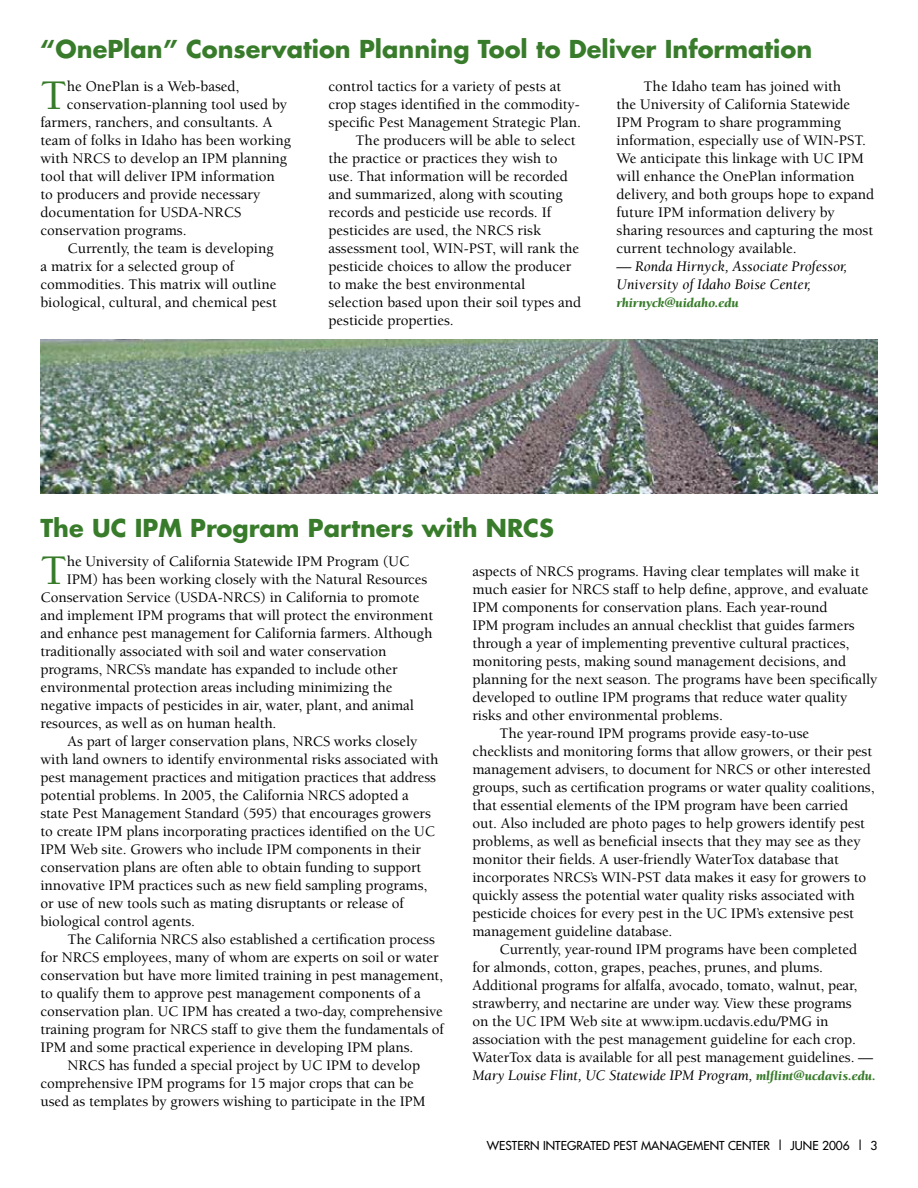
<style>
.page{position:relative;width:918px;height:1188px;background:#fff}
.page>*{position:absolute;margin:0;border:0;box-sizing:border-box;transform-origin:0 0}
.t1{font:500 43.35px "Berkeley";color:#387c2b}
.t2{font:700 24px "Futura";color:#387c2b}
.t3{font:500 15px/18px "Berkeley";letter-spacing:-.005em;color:#000}
.t4{font:italic 15px/18px "Berkeley";color:#000}
.t5{font:italic 900 13.5px "Berkeley";color:#387c2b}
.t6{font:12px "Futura";color:#000}
.s1{font-weight:900;font-size:13.5px;color:#387c2b}
</style>
<div class="page">
<img style="left:40px;top:340px;width:838px;height:153px">
<h2 class="t2" style="left:40px;top:33px;width:773px">“OnePlan” Conservation Planning Tool to Deliver Information</h2>
<p class="t3" style="left:328px;top:77px;width:234px">control tactics for a variety of pests at</p>
<p class="t3" style="left:328px;top:95px;width:253px">crop stages identified in the commodity-</p>
<p class="t3" style="left:328px;top:113px;width:254px">specific Pest Management Strategic Plan.</p>
<p class="t3" style="left:356px;top:131px;width:221px">The producers will be able to select</p>
<p class="t3" style="left:328px;top:149px;width:231px">the practice or practices they wish to</p>
<p class="t3" style="left:328px;top:167px;width:241px">use. That information will be recorded</p>
<p class="t3" style="left:328px;top:185px;width:236px">and summarized, along with scouting</p>
<p class="t3" style="left:328px;top:203px;width:224px">records and pesticide use records. If</p>
<p class="t3" style="left:328px;top:221px;width:214px">pesticides are used, the NRCS risk</p>
<p class="t3" style="left:328px;top:239px;width:252px">assessment tool, WIN-PST, will rank the</p>
<p class="t3" style="left:328px;top:257px;width:244px">pesticide choices to allow the producer</p>
<p class="t3" style="left:328px;top:275px;width:198px">to make the best environmental</p>
<p class="t3" style="left:328px;top:293px;width:254px">selection based upon their soil types and</p>
<p class="t3" style="left:328px;top:311px;width:127px">pesticide properties.</p>
<h1 class="t1" style="left:40px;top:72px;width:28px">T</h1>
<p class="t3" style="left:67px;top:77px;width:174px">he OnePlan is a Web-based,</p>
<p class="t3" style="left:616px;top:77px;width:259px;text-indent:27px">The Idaho team has joined with<br>the University of California Statewide IPM Program to share programming information, especially use of WIN-PST.<br>We anticipate this linkage with UC IPM will enhance the OnePlan information delivery, and both groups hope to expand future IPM information delivery by sharing resources and capturing the most current technology available.</p>
<p class="t4" style="left:616px;top:257px;width:232px">— Ronda Hirnyck, Associate Professor,<br>University of Idaho Boise Center,</p>
<p class="t5" style="left:616px;top:295px;width:124px">rhirnyck@uidaho.edu</p>
<p class="t3" style="left:67px;top:95px;width:222px">conservation-planning tool used by</p>
<p class="t3" style="left:40px;top:113px;width:233px">farmers, ranchers, and consultants. A</p>
<p class="t3" style="left:40px;top:131px;width:252px">team of folks in Idaho has been working</p>
<p class="t3" style="left:40px;top:149px;width:248px">with NRCS to develop an IPM planning</p>
<p class="t3" style="left:40px;top:167px;width:236px">tool that will deliver IPM information</p>
<p class="t3" style="left:40px;top:185px;width:221px">to producers and provide necessary</p>
<p class="t3" style="left:40px;top:203px;width:202px">documentation for USDA-NRCS</p>
<p class="t3" style="left:40px;top:221px;width:148px">conservation programs.</p>
<p class="t3" style="left:68px;top:239px;width:208px">Currently, the team is developing</p>
<p class="t3" style="left:40px;top:257px;width:195px">a matrix for a selected group of</p>
<p class="t3" style="left:40px;top:275px;width:237px">commodities. This matrix will outline</p>
<p class="t3" style="left:40px;top:293px;width:238px">biological, cultural, and chemical pest</p>
<h2 class="t2" style="left:40px;top:512px;width:515px">The UC IPM Program Partners with NRCS</h2>
<p class="t3" style="left:472px;top:562px;width:388px">aspects of NRCS programs. Having clear templates will make it</p>
<p class="t3" style="left:472px;top:580px;width:398px">much easier for NRCS staff to help define, approve, and evaluate</p>
<p class="t3" style="left:472px;top:598px;width:357px">IPM components for conservation plans. Each year-round</p>
<p class="t3" style="left:472px;top:616px;width:384px">IPM program includes an annual checklist that guides farmers</p>
<p class="t3" style="left:472px;top:634px;width:379px">through a year of implementing preventive cultural practices,</p>
<p class="t3" style="left:472px;top:652px;width:375px">monitoring pests, making sound management decisions, and</p>
<p class="t3" style="left:472px;top:670px;width:407px">planning for the next season. The programs have been specifically</p>
<p class="t3" style="left:472px;top:688px;width:377px">developed to outline IPM programs that reduce water quality</p>
<p class="t3" style="left:472px;top:706px;width:252px">risks and other environmental problems.</p>
<p class="t3" style="left:500px;top:724px;width:311px">The year-round IPM programs provide easy-to-use</p>
<p class="t3" style="left:472px;top:742px;width:401px">checklists and monitoring forms that allow growers, or their pest</p>
<p class="t3" style="left:472px;top:760px;width:400px">management advisers, to document for NRCS or other interested</p>
<p class="t3" style="left:472px;top:778px;width:404px">groups, such as certification programs or water quality coalitions,</p>
<p class="t3" style="left:472px;top:796px;width:377px">that essential elements of the IPM program have been carried</p>
<p class="t3" style="left:472px;top:814px;width:394px">out. Also included are photo pages to help growers identify pest</p>
<p class="t3" style="left:472px;top:832px;width:390px">problems, as well as beneficial insects that they may see as they</p>
<p class="t3" style="left:472px;top:850px;width:368px">monitor their fields. A user-friendly WaterTox database that</p>
<p class="t3" style="left:472px;top:868px;width:395px">incorporates NRCS’s WIN-PST data makes it easy for growers to</p>
<p class="t3" style="left:472px;top:886px;width:384px">quickly assess the potential water quality risks associated with</p>
<p class="t3" style="left:472px;top:904px;width:383px">pesticide choices for every pest in the UC IPM’s extensive pest</p>
<p class="t3" style="left:472px;top:922px;width:202px">management guideline database.</p>
<p class="t3" style="left:500px;top:940px;width:359px">Currently, year-round IPM programs have been completed</p>
<p class="t3" style="left:472px;top:958px;width:352px">for almonds, cotton, grapes, peaches, prunes, and plums.</p>
<p class="t3" style="left:472px;top:976px;width:387px">Additional programs for alfalfa, avocado, tomato, walnut, pear,</p>
<p class="t3" style="left:472px;top:994px;width:381px">strawberry, and nectarine are under way. View these programs</p>
<p class="t3" style="left:472px;top:1012px;width:358px">on the UC IPM Web site at www.ipm.ucdavis.edu/PMG in</p>
<p class="t3" style="left:472px;top:1030px;width:385px">association with the pest management guideline for each crop.</p>
<p class="t3" style="left:472px;top:1048px;width:402px">WaterTox data is available for all pest management guidelines. —</p>
<p class="t4" style="left:472px;top:1066px;width:405px">Mary Louise Flint, UC Statewide IPM Program, <span class="s1">mlflint@ucdavis.edu.</span></p>
<h1 class="t1" style="left:40px;top:548px;width:28px">T</h1>
<p class="t3" style="left:67px;top:553px;width:344px">he University of California Statewide IPM Program (UC</p>
<p class="t3" style="left:67px;top:571px;width:362px">IPM) has been working closely with the Natural Resources</p>
<p class="t3" style="left:40px;top:589px;width:380px">Conservation Service (USDA-NRCS) in California to promote</p>
<p class="t3" style="left:40px;top:607px;width:394px">and implement IPM programs that will protect the environment</p>
<p class="t3" style="left:40px;top:625px;width:393px">and enhance pest management for California farmers. Although</p>
<p class="t3" style="left:40px;top:643px;width:347px">traditionally associated with soil and water conservation</p>
<p class="t3" style="left:40px;top:661px;width:359px">programs, NRCS’s mandate has expanded to include other</p>
<p class="t3" style="left:40px;top:679px;width:354px">environmental protection areas including minimizing the</p>
<p class="t3" style="left:40px;top:697px;width:375px">negative impacts of pesticides in air, water, plant, and animal</p>
<p class="t3" style="left:40px;top:715px;width:238px">resources, as well as on human health.</p>
<p class="t3" style="left:68px;top:733px;width:352px">As part of larger conservation plans, NRCS works closely</p>
<p class="t3" style="left:40px;top:751px;width:400px">with land owners to identify environmental risks associated with</p>
<p class="t3" style="left:40px;top:769px;width:397px">pest management practices and mitigation practices that address</p>
<p class="t3" style="left:40px;top:787px;width:370px">potential problems. In 2005, the California NRCS adopted a</p>
<p class="t3" style="left:40px;top:805px;width:392px">state Pest Management Standard (595) that encourages growers</p>
<p class="t3" style="left:40px;top:823px;width:396px">to create IPM plans incorporating practices identified on the UC</p>
<p class="t3" style="left:40px;top:841px;width:382px">IPM Web site. Growers who include IPM components in their</p>
<p class="t3" style="left:40px;top:859px;width:382px">conservation plans are often able to obtain funding to support</p>
<p class="t3" style="left:40px;top:877px;width:388px">innovative IPM practices such as new field sampling programs,</p>
<p class="t3" style="left:40px;top:895px;width:365px">or use of new tools such as mating disruptants or release of</p>
<p class="t3" style="left:40px;top:913px;width:156px">biological control agents.</p>
<p class="t3" style="left:68px;top:931px;width:369px">The California NRCS also established a certification process</p>
<p class="t3" style="left:40px;top:949px;width:400px">for NRCS employees, many of whom are experts on soil or water</p>
<p class="t3" style="left:40px;top:967px;width:404px">conservation but have more limited training in pest management,</p>
<p class="t3" style="left:40px;top:985px;width:382px">to qualify them to approve pest management components of a</p>
<p class="t3" style="left:40px;top:1003px;width:404px">conservation plan. UC IPM has created a two-day, comprehensive</p>
<p class="t3" style="left:40px;top:1021px;width:405px">training program for NRCS staff to give them the fundamentals of</p>
<p class="t3" style="left:40px;top:1039px;width:374px">IPM and some practical experience in developing IPM plans.</p>
<p class="t3" style="left:68px;top:1057px;width:354px">NRCS has funded a special project by UC IPM to develop</p>
<p class="t3" style="left:40px;top:1075px;width:375px">comprehensive IPM programs for 15 major crops that can be</p>
<p class="t3" style="left:40px;top:1093px;width:387px">used as templates by growers wishing to participate in the IPM</p>
<p class="t6" style="left:487px;top:1137px;width:378px">WESTERN INTEGRATED PEST MANAGEMENT CENTER | JUNE 2006 |</p>
</div>
